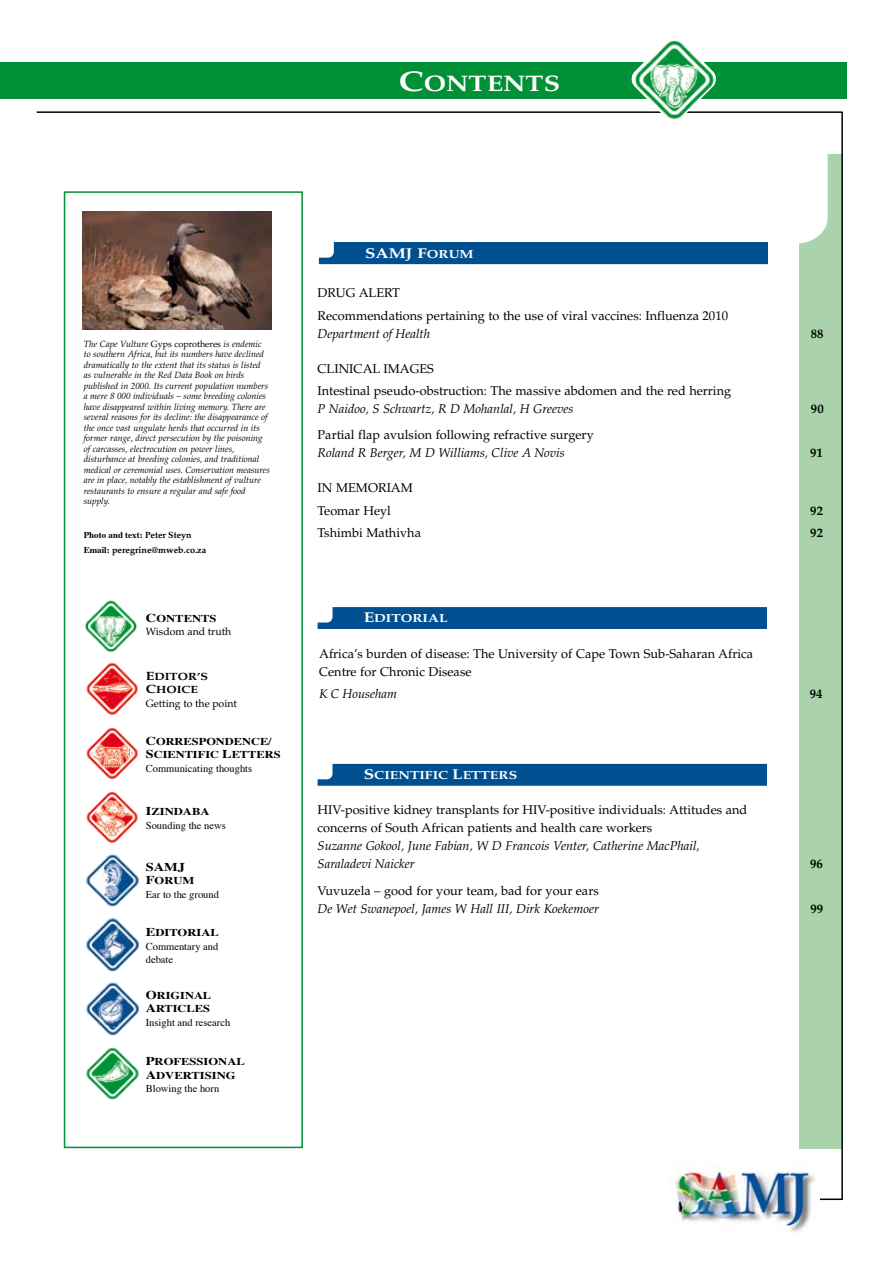
<style>
.page{position:relative;width:893px;height:1263px;background:#fff}
.page>*{position:absolute;margin:0;border:0;box-sizing:border-box;transform-origin:0 0}
.t1{font:700 22.5px "Palatino";color:#fff;scale:1.2 1}
.t2{font:700 14.25px "Palatino";color:#fff;scale:1.2 1}
.t3{font:12.75px/22.2px "Palatino";color:#000}
.t4{font:italic 12.75px/18px "Palatino";color:#000}
.t5{font:700 12.75px "Palatino";color:#000}
.t6{font:700 12px "Times";color:#000;scale:1.2 1}
.t7{font:700 11.7px "Palatino";color:#fff;scale:1.2 1}
.t8{font:10.5px/13.5px "Times";color:#000}
.t9{font:700 10.5px/13.5px "Times";color:#000;scale:1.18 1}
.t10{font:700 10.5px/13.5px "Times";color:#000;scale:1.2 1}
.t11{font:10.5px/13.5px "Palatino";color:#000}
.t12{font:italic 9px/10.5px "Palatino";color:#000}
.t13{font:700 9px "Palatino";color:#000}
.t14{font:700 9px "Times";color:#000}
.s1{font-size:28.5px}
.s2{font-style:normal}
.s3{font-family:"Palatino"}
.s4{font-family:"Times"}
.s5{font-size:12px}
.s6{font-weight:700;font-size:12px}
.s7{font-weight:700}
.s8{font-weight:400}
.s9{font-size:11.7px}
.s10{font-size:14.25px}
</style>
<div class="page">
<div style="left:799px;top:154px;width:42px;height:994px;background:#aad3ac"></div>
<img style="left:670px;top:1166px;width:145px;height:67px">
<div style="left:64px;top:191px;width:239px;height:957px;border:2px solid #009036"></div>
<hr style="left:37px;top:111px;width:806px;height:2px;background:#000">
<img style="left:86px;top:662px;width:52px;height:54px">
<img style="left:84px;top:600px;width:54px;height:53px">
<img style="left:86px;top:727px;width:52px;height:53px">
<img style="left:86px;top:791px;width:52px;height:52px">
<img style="left:85px;top:853px;width:54px;height:55px">
<img style="left:85px;top:917px;width:55px;height:55px">
<img style="left:85px;top:982px;width:55px;height:54px">
<img style="left:86px;top:1047px;width:53px;height:53px">
<div style="left:319px;top:242px;width:448px;height:23px;background:#dce6ef"></div>
<div style="left:319px;top:242px;width:448px;height:22px;background:#005091"></div>
<hr style="left:841px;top:112px;width:2px;height:1088px;background:#000">
<hr style="left:820px;top:1198px;width:23px;height:2px;background:#000">
<div style="left:0;top:62px;width:846px;height:36px;background:#009036"></div>
<img style="left:631px;top:40px;width:85px;height:79px">
<div style="left:318px;top:607px;width:448px;height:22px;background:#005091"></div>
<div style="left:318px;top:764px;width:448px;height:21px;background:#005091"></div>
<img style="left:82px;top:211px;width:189px;height:118px">
<h1 class="t1" style="left:399px;top:70px;width:136px"><span class="s1">C</span>ONTENTS</h1>
<p class="t12" style="left:84px;top:339px;width:188px">The Cape Vulture <span class="s2">Gyps coprotheres</span> is endemic to southern Africa, but its numbers have declined dramatically to the extent that its status is listed as vulnerable in the Red Data Book on birds published in 2000. Its current population numbers a mere 8 000 individuals – some breeding colonies have disappeared within living memory. There are several reasons for its decline: the disappearance of the once vast ungulate herds that occurred in its former range, direct persecution by the poisoning of carcasses, electrocution on power lines, disturbance at breeding colonies, and traditional medical or ceremonial uses. Conservation measures are in place, notably the establishment of vulture restaurants to ensure a regular and safe food supply.</p>
<p class="t14" style="left:84px;top:529px;width:109px">Photo and text: <span class="s3">Peter Steyn</span></p>
<p class="t13" style="left:84px;top:545px;width:124px"><span class="s4">Email:</span> peregrine@mweb.co.za</p>
<p class="t10" style="left:146px;top:612px;width:60px"><span class="s5">C</span>ONTENTS</p>
<p class="t11" style="left:146px;top:625px;width:87px">Wisdom and truth</p>
<p class="t11" style="left:146px;top:669px;width:93px"><span class="s6">E</span><span class="s7">DITOR’S<br></span><span class="s6">C</span><span class="s7">HOICE<br></span>Getting to the point</p>
<p class="t9" style="left:146px;top:735px;width:116px"><span class="s5">C</span>ORRESPONDENCE/<br><span class="s5">S</span>CIENTIFIC <span class="s5">L</span>ETTERS<br><span class="s8">Communicating thoughts</span></p>
<p class="t8" style="left:146px;top:806px;width:81px"><span class="s6">I</span><span class="s7">ZINDABA<br></span>Sounding the news</p>
<h3 class="t6" style="left:146px;top:858px;width:34px">SAMJ</h3>
<p class="t8" style="left:146px;top:874px;width:75px"><span class="s6">F</span><span class="s7">ORUM<br></span>Ear to the ground</p>
<p class="t8" style="left:146px;top:927px;width:75px;text-align:justify"><span class="s6">E</span><span class="s7">DITORIAL </span>Commentary and debate</p>
<p class="t8" style="left:146px;top:989px;width:86px"><span class="s6">O</span><span class="s7">RIGINAL<br></span><span class="s6">A</span><span class="s7">RTICLES<br></span>Insight and research</p>
<p class="t10" style="left:146px;top:1055px;width:84px"><span class="s5">P</span>ROFESSIONAL<br><span class="s5">A</span>DVERTISING<br><span class="s8">Blowing the horn</span></p>
<h2 class="t2" style="left:365px;top:244px;width:92px">SAMJ F<span class="s9">ORUM</span></h2>
<h3 class="t3" style="left:318px;top:282px;width:51px">DRUG ALER</h3>
<h3 class="t3" style="left:318px;top:282px;width:412px;text-indent:75px">T<br>Recommendations pertaining to the use of viral vaccines: Influenza 2010</h3>
<h3 class="t4" style="left:318px;top:324px;width:114px">Department of Health</h3>
<h3 class="t5" style="left:811px;top:326px;width:14px">88</h3>
<h3 class="t3" style="left:318px;top:357px;width:9px">CLINICAL</h3>
<h3 class="t3" style="left:318px;top:357px;width:415px;text-indent:66px">IMAGES<br>Intestinal pseudo-obstruction: The massive abdomen and the red herring</h3>
<h3 class="t4" style="left:318px;top:400px;width:257px">P Naidoo, S Schwartz, R D Mohanlal, H Greeves</h3>
<h3 class="t5" style="left:811px;top:401px;width:14px">90</h3>
<h3 class="t3" style="left:318px;top:424px;width:278px">Partial flap avulsion following refractive surgery</h3>
<h3 class="t4" style="left:318px;top:444px;width:249px">Roland R Berger, M D Williams, Clive A Novis</h3>
<h3 class="t5" style="left:810px;top:445px;width:14px">91</h3>
<h3 class="t3" style="left:318px;top:477px;width:97px">IN MEMORIAM<br>Teomar Heyl</h3>
<h3 class="t5" style="left:810px;top:503px;width:14px">92</h3>
<h3 class="t3" style="left:318px;top:522px;width:105px">Tshimbi Mathivha</h3>
<h3 class="t5" style="left:810px;top:525px;width:14px">92</h3>
<p class="t7" style="left:364px;top:611px;width:71px"><span class="s10">E</span>DITORIAL</p>
<h3 class="t3" style="left:319px;top:645px;width:436px;line-height:18px">Africa’s burden of disease: The University of Cape Town Sub-Saharan Africa<br>Centre for Chronic Disease</h3>
<h3 class="t4" style="left:319px;top:685px;width:79px">K C Househam</h3>
<h3 class="t5" style="left:810px;top:687px;width:14px">94</h3>
<p class="t7" style="left:364px;top:768px;width:129px"><span class="s10">S</span>CIENTIFIC <span class="s10">L</span>ETTERS</p>
<h3 class="t3" style="left:318px;top:801px;width:431px;line-height:18px">HIV-positive kidney transplants for HIV-positive individuals: Attitudes and concerns of South African patients and health care workers</h3>
<h3 class="t4" style="left:318px;top:837px;width:384px">Suzanne Gokool, June Fabian, W D Francois Venter, Catherine MacPhail,<br>Saraladevi Naicker</h3>
<h3 class="t5" style="left:810px;top:856px;width:14px">96</h3>
<h3 class="t3" style="left:318px;top:880px;width:283px">Vuvuzela – good for your team, bad for your ears</h3>
<h3 class="t4" style="left:318px;top:900px;width:283px">De Wet Swanepoel, James W Hall III, Dirk Koekemoer</h3>
<h3 class="t5" style="left:810px;top:901px;width:14px">99</h3>
</div>
